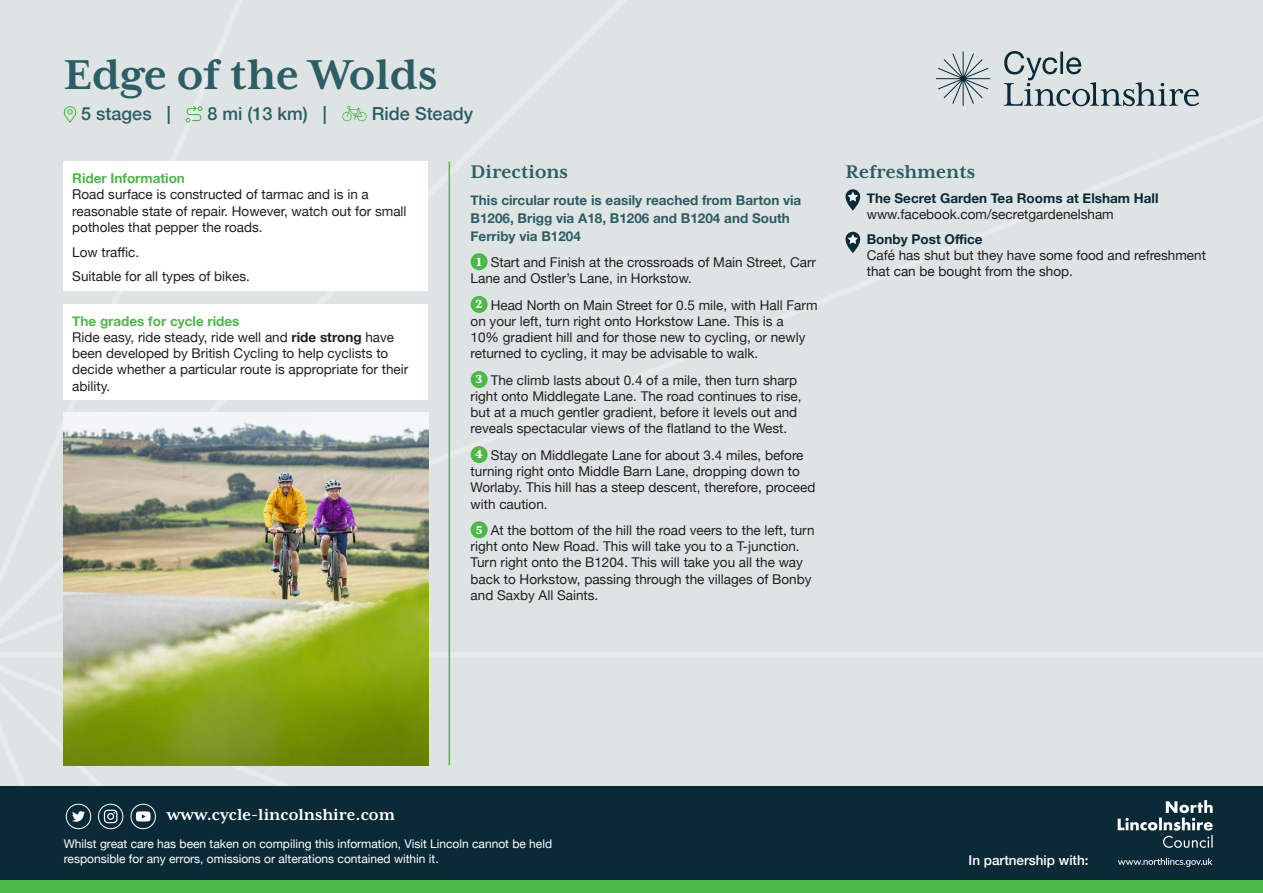
<style>
.page{position:relative;width:1263px;height:893px;background:#fff}
.page>*{position:absolute;margin:0;border:0;box-sizing:border-box;transform-origin:0 0}
.Main_itinerary_title{font:700 48px "Mrs Eaves XL Serif OT";color:#2d5d65}
.Body_copy{font:700 21px "Mrs Eaves XL Serif OT";color:#2d5d65}
.Days___stages___km{font:500 18px "Helvetica Neue";color:#2d5d65}
.t1{font:700 18px "Mrs Eaves XL Serif OT";color:#fff}
.Body_copy-2{font:13.5px/16.2px "Helvetica Neue";color:#231f20}
.Body_copy-3{font:700 13.5px/18px "Helvetica Neue";color:#2d5d65}
.Body_copy-4{font:700 13.5px/16.2px "Helvetica Neue";color:#0b2a38}
.t2{font:500 13.5px "Helvetica Neue";color:#fff}
.Body_copy-5{font:700 13.5px "Helvetica Neue";color:#4cb848}
.t3{font:800 13.5px "Mrs Eaves XL Serif OT";color:#fff}
.t4{font:12px/15px "Helvetica Neue";color:#fff}
.s1{font-weight:700;color:#4cb848}
.s2{font-weight:700}
.s3{font-weight:400;color:#231f20}
.s4{font-weight:700;color:#0b2a38}
</style>
<div class="page">
<div style="left:0;top:0;width:1263px;height:787px;background:#dee4e4"></div>
<div style="left:0;top:787px;width:1263px;height:93px;background:#0b2a38"></div>
<div style="left:0;top:880px;width:1263px;height:13px;background:#4cb848"></div>
<svg style="left:72px;top:811px;width:13px;height:11px"></svg>
<div style="left:66px;top:804px;width:25px;height:25px;border:1px solid #fff;border-radius:50%"></div>
<svg style="left:104px;top:810px;width:13px;height:13px"></svg>
<div style="left:98px;top:804px;width:25px;height:25px;border:1px solid #fff;border-radius:50%"></div>
<div style="left:131px;top:804px;width:25px;height:25px;border:1px solid #fff;border-radius:50%"></div>
<svg style="left:136px;top:811px;width:15px;height:10px"></svg>
<img style="left:1117px;top:800px;width:96px;height:67px">
<svg style="left:936px;top:52px;width:54px;height:54px;background:#bfc9cb"></svg>
<svg style="left:1004px;top:51px;width:195px;height:55px;background:#bbc5c8"></svg>
<div style="left:471px;top:253px;width:17px;height:17px;background:#4cb848;border-radius:50%"></div>
<div style="left:471px;top:296px;width:17px;height:17px;background:#4cb848;border-radius:50%"></div>
<div style="left:471px;top:371px;width:17px;height:17px;background:#4cb848;border-radius:50%"></div>
<div style="left:471px;top:446px;width:17px;height:17px;background:#4cb848;border-radius:50%"></div>
<div style="left:471px;top:521px;width:17px;height:17px;background:#4cb848;border-radius:50%"></div>
<div style="left:64px;top:162px;width:364px;height:129px;background:#fff"></div>
<img style="left:64px;top:412px;width:364px;height:353px">
<hr style="left:449px;top:162px;width:1px;height:603px;background:#4cb848">
<div style="left:64px;top:304px;width:364px;height:96px;background:#fff"></div>
<svg style="left:62px;top:105px;width:14px;height:19px"></svg>
<svg style="left:186px;top:105px;width:17px;height:18px"></svg>
<svg style="left:342px;top:106px;width:25px;height:15px"></svg>
<svg style="left:845px;top:189px;width:15px;height:21px"></svg>
<svg style="left:845px;top:232px;width:15px;height:21px"></svg>
<p class="Main_itinerary_title" style="left:64px;top:48px;width:375px">Edge of the Wolds</p>
<p class="Days___stages___km" style="left:81px;top:99px;width:91px">5 stages |</p>
<p class="Days___stages___km" style="left:208px;top:99px;width:121px">8 mi (13 km) |</p>
<p class="Days___stages___km" style="left:372px;top:99px;width:103px">Ride Steady</p>
<p class="Body_copy-5" style="left:72px;top:168px;width:114px">Rider Information</p>
<p class="Body_copy" style="left:471px;top:160px;width:99px">Directions</p>
<p class="Body_copy-2" style="left:72px;top:187px;width:336px">Road surface is constructed of tarmac and is in a reasonable state of repair. However, watch out for small potholes that pepper the roads.</p>
<p class="Body_copy-2" style="left:72px;top:244px;width:69px">Low traffic.</p>
<p class="Body_copy-2" style="left:72px;top:269px;width:179px">Suitable for all types of bikes.</p>
<p class="Body_copy-2" style="left:72px;top:314px;width:338px"><span class="s1">The grades for cycle rides<br></span>Ride easy, ride steady, ride well and <span class="s2">ride strong</span> have been developed by British Cycling to help cyclists to decide whether a particular route is appropriate for their ability.</p>
<p class="Body_copy-3" style="left:471px;top:191px;width:332px">This circular route is easily reached from Barton via<br>B1206, Brigg via A18, B1206 and B1204 and South<br>Ferriby via B1204</p>
<p class="t3" style="left:476px;top:254px;width:7px">1</p>
<p class="Body_copy-2" style="left:471px;top:255px;width:347px;text-indent:20px">Start and Finish at the crossroads of Main Street, Carr<br>Lane and Ostler’s Lane, in Horkstow.</p>
<p class="t3" style="left:476px;top:296px;width:9px">2</p>
<p class="Body_copy-2" style="left:471px;top:298px;width:348px;text-indent:20px">Head North on Main Street for 0.5 mile, with Hall Farm on your left, turn right onto Horkstow Lane. This is a<br>10% gradient hill and for those new to cycling, or newly returned to cycling, it may be advisable to walk.</p>
<p class="t3" style="left:476px;top:372px;width:9px">3</p>
<p class="Body_copy-2" style="left:471px;top:373px;width:332px;text-indent:20px">The climb lasts about 0.4 of a mile, then turn sharp right onto Middlegate Lane. The road continues to rise, but at a much gentler gradient, before it levels out and reveals spectacular views of the flatland to the West.</p>
<p class="t3" style="left:475px;top:447px;width:9px">4</p>
<p class="Body_copy-2" style="left:471px;top:448px;width:346px;text-indent:20px">Stay on Middlegate Lane for about 3.4 miles, before turning right onto Middle Barn Lane, dropping down to Worlaby. This hill has a steep descent, therefore, proceed with caution.</p>
<p class="t3" style="left:476px;top:522px;width:8px">5</p>
<p class="Body_copy-2" style="left:471px;top:523px;width:345px;text-indent:20px">At the bottom of the hill the road veers to the left, turn right onto New Road. This will take you to a T-junction.<br>Turn right onto the B1204. This will take you all the way back to Horkstow, passing through the villages of Bonby and Saxby All Saints.</p>
<p class="Body_copy" style="left:845px;top:160px;width:131px">Refreshments</p>
<p class="Body_copy-4" style="left:867px;top:191px;width:293px">The Secret Garden Tea Rooms at Elsham Hall <span class="s3">www.facebook.com/secretgardenelsham</span></p>
<p class="Body_copy-2" style="left:867px;top:232px;width:341px"><span class="s4">Bonby Post Office<br></span>Café has shut but they have some food and refreshment that can be bought from the shop.</p>
<h3 class="t1" style="left:167px;top:805px;width:229px">www.cycle-lincolnshire.com</h3>
<p class="t4" style="left:64px;top:837px;width:490px">Whilst great care has been taken on compiling this information, Visit Lincoln cannot be held responsible for any errors, omissions or alterations contained within it.</p>
<p class="t2" style="left:968px;top:850px;width:122px">In partnership with:</p>
</div>
